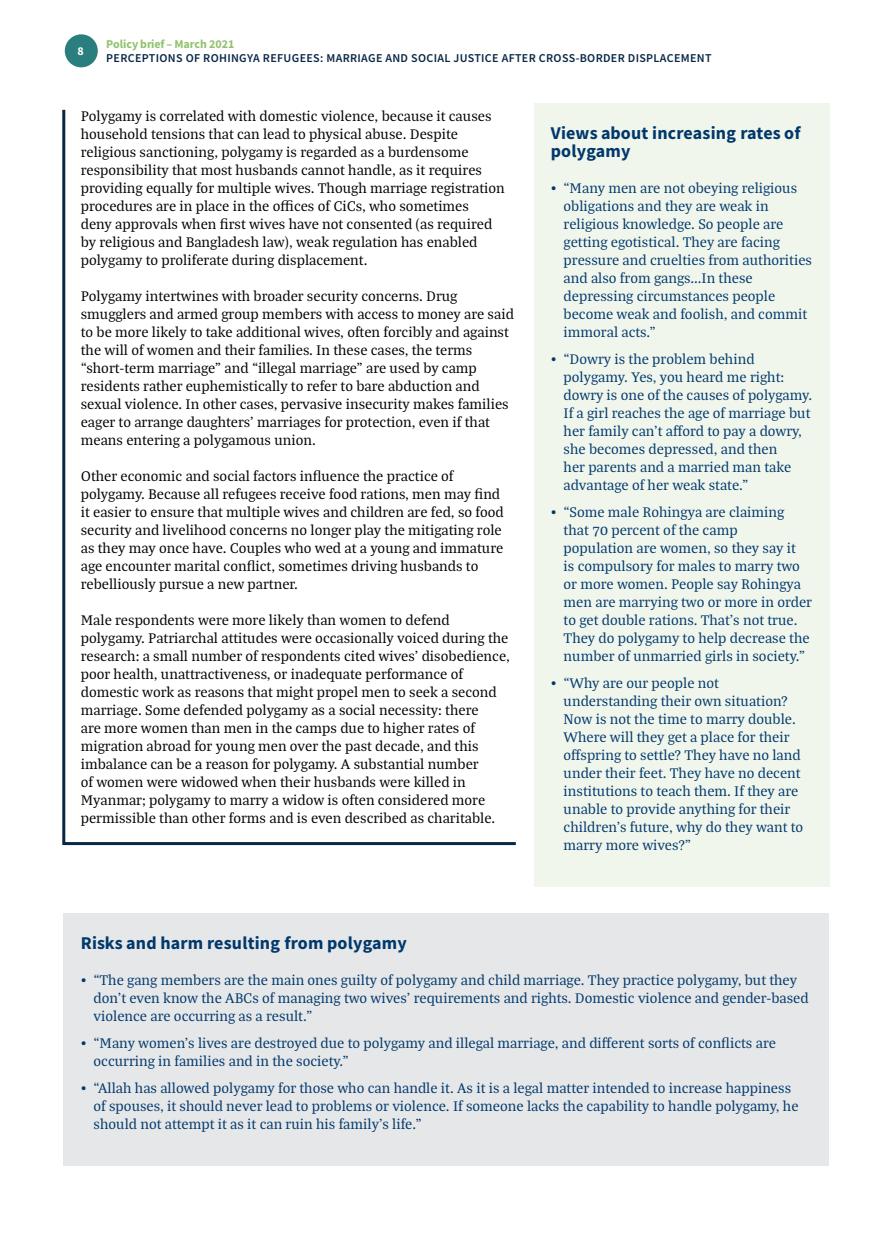
<style>
.page{position:relative;width:893px;height:1242px;background:#fff}
.page>*{position:absolute;margin:0;border:0;box-sizing:border-box;transform-origin:0 0}
.Aside_Heading{font:18px/18px "Source Sans Variable";letter-spacing:.01em;color:#00386c}
.Base__Blue{font:15px/18px "Bagatela";color:#000}
.Aside_List{font:15px/18px "Bagatela";color:#00386c}
.t1{font:12px "Source Sans Variable";letter-spacing:.025em;color:#082745}
.t2{font:12px "Source Sans Variable";color:#91c26d}
.t3{font:12px "Source Sans Variable";color:#fff}
</style>
<div class="page">
<div style="left:65px;top:34px;width:33px;height:33px;background:#2b7e7e;border-radius:50%"></div>
<svg style="left:62px;top:109px;width:454px;height:737px"></svg>
<div style="left:534px;top:103px;width:295px;height:783px;background:#f1f6ec"></div>
<div style="left:64px;top:913px;width:765px;height:252px;background:#e6e7e8"></div>
<p class="t3" style="left:77px;top:44px;width:8px">8</p>
<p class="t2" style="left:106px;top:37px;width:130px">POLICY BRIEF – MARCH 2021</p>
<p class="t1" style="left:106px;top:51px;width:607px">PERCEPTIONS OF ROHINGYA REFUGEES: MARRIAGE AND SOCIAL JUSTICE AFTER CROSS-BORDER DISPLACEM ENT</p>
<p class="Base__Blue" style="left:81px;top:106px;width:426px">Polygamy is correlated with domestic violence, because it causes household tensions that can lead to physical abuse. Despite religious sanctioning, polygamy is regarded as a burdensome responsibility that most husbands cannot handle, as it requires providing equally for multiple wives. Though marriage registration procedures are in place in the offices of CiCs, who sometimes<br>deny approvals when first wives have not consented (as required by religious and Bangladesh law), weak regulation has enabled polygamy to proliferate during displacement.</p>
<p class="Base__Blue" style="left:81px;top:286px;width:435px">Polygamy intertwines with broader security concerns. Drug smugglers and armed group members with access to money are said to be more likely to take additional wives, often forcibly and against the will of women and their families. In these cases, the terms “short-term marriage” and “illegal marriage” are used by camp residents rather euphemistically to refer to bare abduction and sexual violence. In other cases, pervasive insecurity makes families eager to arrange daughters’ marriages for protection, even if that means entering a polygamous union.</p>
<p class="Base__Blue" style="left:81px;top:466px;width:424px">Other economic and social factors influence the practice of polygamy. Because all refugees receive food rations, men may find it easier to ensure that multiple wives and children are fed, so food security and livelihood concerns no longer play the mitigating role as they may once have. Couples who wed at a young and immature age encounter marital conflict, sometimes driving husbands to rebelliously pursue a new partner.</p>
<p class="Base__Blue" style="left:81px;top:610px;width:431px">Male respondents were more likely than women to defend polygamy. Patriarchal attitudes were occasionally voiced during the research: a small number of respondents cited wives’ disobedience, poor health, unattractiveness, or inadequate performance of domestic work as reasons that might propel men to seek a second marriage. Some defended polygamy as a social necessity: there<br>are more women than men in the camps due to higher rates of migration abroad for young men over the past decade, and this imbalance can be a reason for polygamy. A substantial number<br>of women were widowed when their husbands were killed in Myanmar; polygamy to marry a widow is often considered more permissible than other forms and is even described as charitable.</p>
<p class="Aside_Heading" style="left:551px;top:124px;width:251px">VIEWS ABOUT INCREASING RATES OF<br>POLYGAMY</p>
<p class="Aside_List" style="left:564px;top:178px;width:250px;text-indent:-13px">• “Many men are not obeying religious obligations and they are weak in religious knowledge. So people are getting egotistical. They are facing pressure and cruelties from authorities and also from gangs...In these depressing circumstances people become weak and foolish, and commit immoral acts.”</p>
<p class="Aside_List" style="left:564px;top:349px;width:250px;text-indent:-13px">• “Dowry is the problem behind polygamy. Yes, you heard me right: dowry is one of the causes of polygamy.<br>If a girl reaches the age of marriage but her family can’t afford to pay a dowry, she becomes depressed, and then<br>her parents and a married man take advantage of her weak state.”</p>
<p class="Aside_List" style="left:564px;top:502px;width:250px;text-indent:-13px">• “Some male Rohingya are claiming that 70 percent of the camp<br>population are women, so they say it<br>is compulsory for males to marry two or more women. People say Rohingya men are marrying two or more in order to get double rations. That’s not true.<br>They do polygamy to help decrease the number of unmarried girls in society.”</p>
<p class="Aside_List" style="left:564px;top:673px;width:241px;text-indent:-13px">• “Why are our people not understanding their own situation?<br>Now is not the time to marry double.<br>Where will they get a place for their offspring to settle? They have no land under their feet. They have no decent institutions to teach them. If they are unable to provide anything for their children’s future, why do they want to marry more wives?”</p>
<p class="Aside_Heading" style="left:81px;top:934px;width:328px">RISKS AND HARM RESULTING FROM POLYGAMY</p>
<p class="Aside_List" style="left:94px;top:970px;width:717px;text-indent:-13px">• “The gang members are the main ones guilty of polygamy and child marriage. They practice polygamy, but they don’t even know the ABCs of managing two wives’ requirements and rights. Domestic violence and gender-based violence are occurring as a result.”</p>
<p class="Aside_List" style="left:94px;top:1033px;width:684px;text-indent:-13px">• “Many women’s lives are destroyed due to polygamy and illegal marriage, and different sorts of conflicts are occurring in families and in the society.”</p>
<p class="Aside_List" style="left:94px;top:1078px;width:706px;text-indent:-13px">• “Allah has allowed polygamy for those who can handle it. As it is a legal matter intended to increase happiness of spouses, it should never lead to problems or violence. If someone lacks the capability to handle polygamy, he should not attempt it as it can ruin his family’s life.”</p>
</div>
